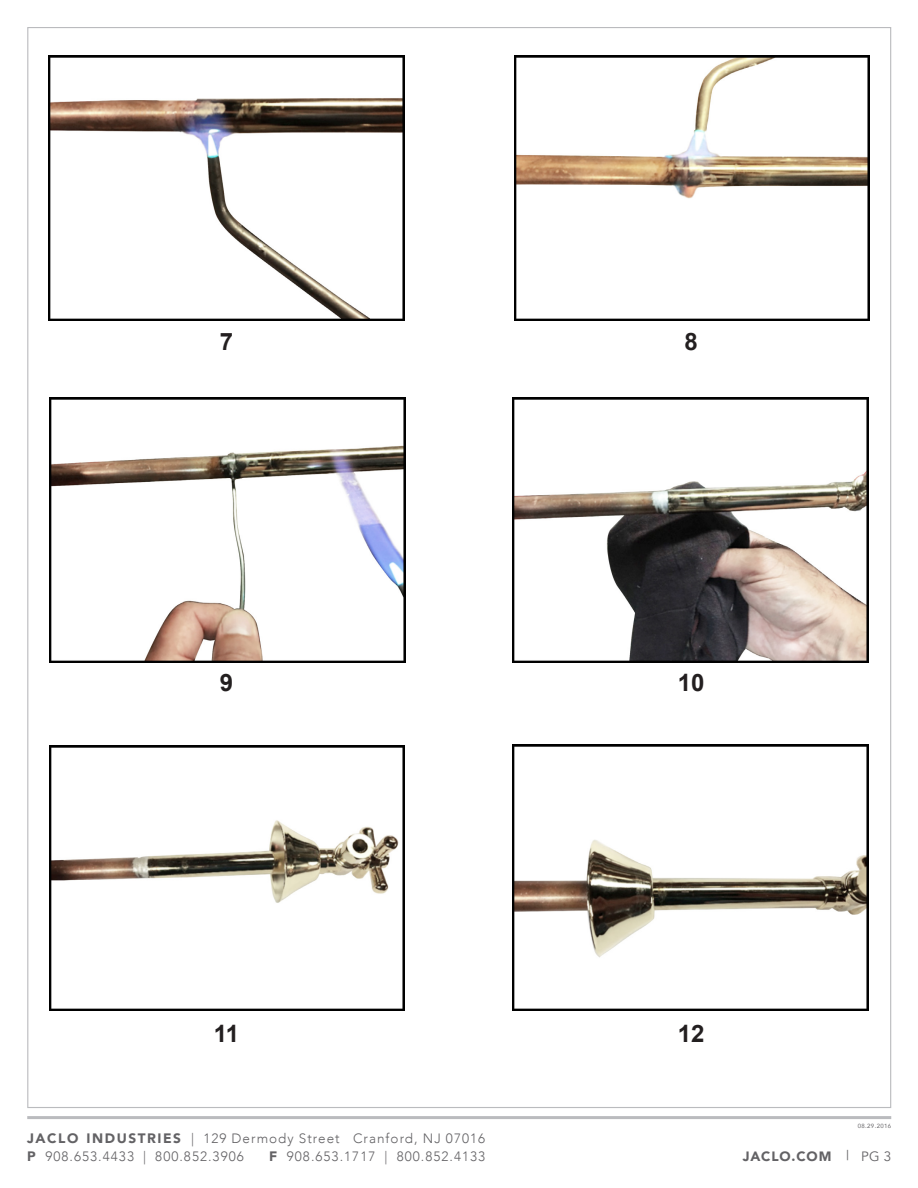
<style>
.page{position:relative;width:918px;height:1188px;background:#fff}
.page>*{position:absolute;margin:0;border:0;box-sizing:border-box;transform-origin:0 0}
.t1{font:700 24px "Arial";color:#231f20}
.t2{font:300 13.5px/18px "Avenir";letter-spacing:.075em;color:#636265}
.t3{font:900 13.5px "Avenir";letter-spacing:.065em;color:#636265}
.t4{font:6px "Avenir";letter-spacing:.065em;color:#636265}
.s1{font-weight:900;font-size:13.65px}
.s2{font-weight:400}
</style>
<div class="page">
<hr style="left:27px;top:1116px;width:864px;height:3px;background:#babbbe">
<img style="left:49px;top:55px;width:355px;height:266px">
<img style="left:514px;top:55px;width:355px;height:265px">
<img style="left:49px;top:397px;width:356px;height:266px">
<img style="left:512px;top:397px;width:356px;height:266px">
<img style="left:49px;top:745px;width:356px;height:266px">
<img style="left:512px;top:744px;width:356px;height:266px">
<p class="t1" style="left:220px;top:326px;width:15px">7</p>
<p class="t1" style="left:684px;top:326px;width:15px">8</p>
<p class="t1" style="left:220px;top:666px;width:15px">9</p>
<p class="t1" style="left:678px;top:666px;width:28px">10</p>
<p class="t1" style="left:214px;top:1017px;width:27px">11</p>
<p class="t1" style="left:678px;top:1017px;width:28px">12</p>
<p class="t4" style="left:858px;top:1121px;width:35px">08.29.2016</p>
<p class="t2" style="left:27px;top:1129px;width:459px"><span class="s1">JACLO INDUSTRIES</span> | 129 Dermody Street Cranford, NJ 07016<br><span class="s1">P</span> 908.653.4433 | 800.852.3906</p>
<p class="t2" style="left:269px;top:1147px;width:218px"><span class="s1">F</span> 908.653.1717 | 800.852.4133</p>
<p class="t3" style="left:743px;top:1145px;width:150px">JACLO.COM <span class="s2">| PG 3</span></p>
</div>
